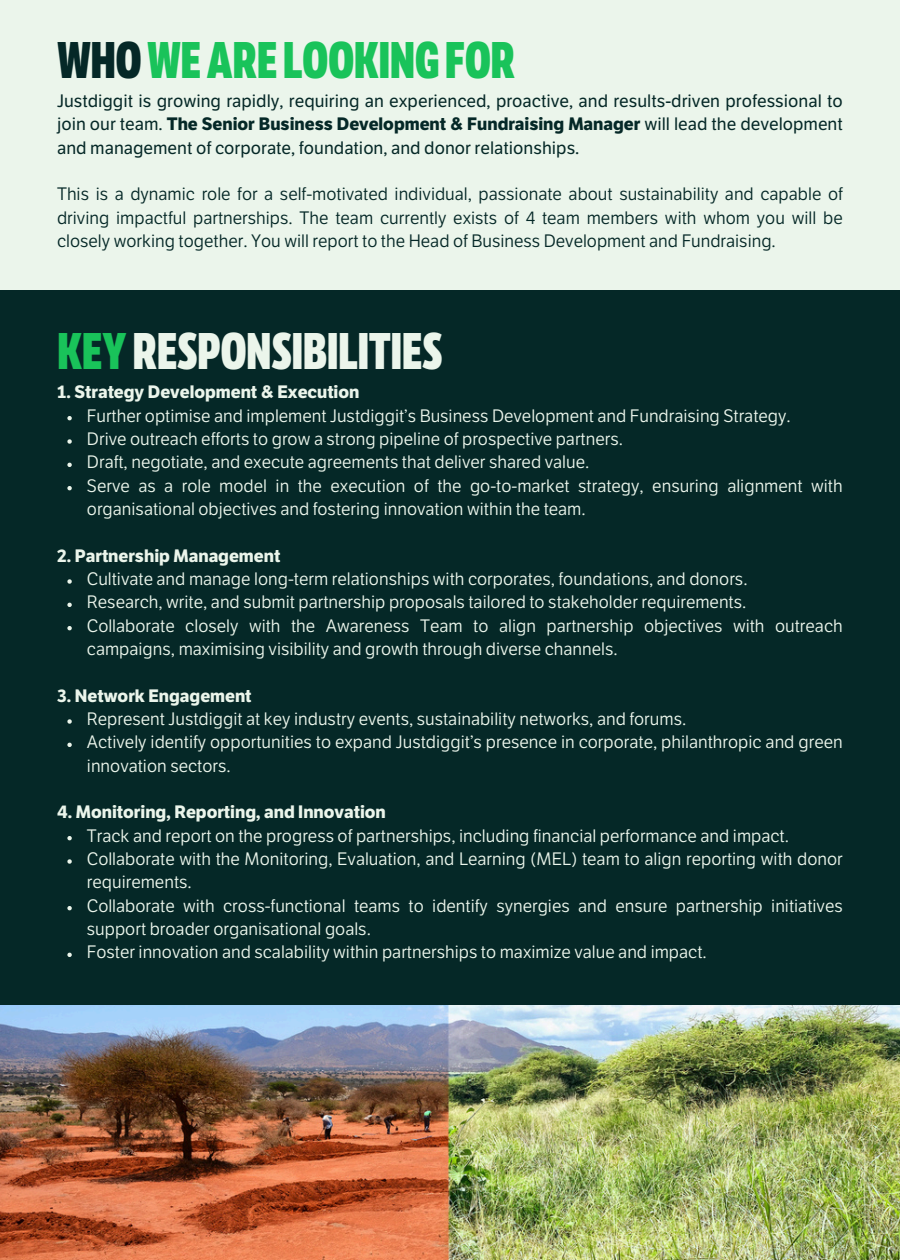
<style>
.page{position:relative;width:900px;height:1260px;background:#ebf5eb}
.page>*{position:absolute;margin:0;border:0;box-sizing:border-box;transform-origin:0 0}
.t1{font:800 50px "LFT Etica Compressed";color:#ebf5eb}
.t2{font:800 50px "LFT Etica Compressed";color:#19c35a}
.t3{font:17.5px/23.2px "LFT Etica";color:#ebf5eb}
.t4{font:17.5px/23.2px "LFT Etica";color:#052827;text-align:justify}
.t5{font:17.5px/23.2px "LFT Etica";color:#052827;text-align:justify}
.t6{font:700 17.5px "LFT Etica";color:#ebf5eb}
.s1{color:#052827}
.s2{font-weight:700}
.s3{color:#19c35a}
</style>
<div class="page">
<div style="left:0;top:291px;width:900px;height:715px;background:#052827"></div>
<svg style="left:67px;top:416px;width:5px;height:4px"></svg>
<svg style="left:67px;top:439px;width:5px;height:5px"></svg>
<svg style="left:67px;top:463px;width:5px;height:4px"></svg>
<svg style="left:67px;top:486px;width:5px;height:4px"></svg>
<svg style="left:67px;top:579px;width:5px;height:5px"></svg>
<svg style="left:67px;top:603px;width:5px;height:4px"></svg>
<svg style="left:67px;top:626px;width:5px;height:4px"></svg>
<svg style="left:67px;top:719px;width:5px;height:5px"></svg>
<svg style="left:67px;top:743px;width:5px;height:4px"></svg>
<svg style="left:67px;top:836px;width:5px;height:4px"></svg>
<svg style="left:67px;top:859px;width:5px;height:5px"></svg>
<svg style="left:67px;top:906px;width:5px;height:4px"></svg>
<svg style="left:67px;top:953px;width:5px;height:4px"></svg>
<img style="left:0;top:1006px;width:900px;height:254px">
<p class="t2" style="left:57px;top:32px;width:459px"><span class="s1">WHO</span>WEARE LOOKINGFOR</p>
<p class="t5" style="left:57px;top:90px;width:787px">Justdiggit is growing rapidly, requiring an experienced, proactive, and results-driven professional to join our team. <span class="s2">The Senior Business Development &amp; Fundraising Manager</span> will lead the development and management of corporate, foundation, and donor relationships.</p>
<p class="t4" style="left:57px;top:183px;width:787px">This is a dynamic role for a self-motivated individual, passionate about sustainability and capable of driving impactful partnerships. The team currently exists of 4 team members with whom you will be closely working together. You will report to the Head of Business Development and Fundraising.</p>
<p class="t1" style="left:57px;top:322px;width:387px"><span class="s3">KEY</span>RESPONSIBILITIES</p>
<h1 class="t6" style="left:57px;top:382px;width:304px">1. Strategy Development &amp; Execution</h1>
<p class="t3" style="left:87px;top:404px;width:705px">Further optimise and implement Justdiggit’s Business Development and Fundraising Strategy.</p>
<p class="t3" style="left:87px;top:428px;width:538px">Drive outreach efforts to grow a strong pipeline of prospective partners.</p>
<h1 class="t3" style="left:87px;top:451px;width:504px">Draft, negotiate, and execute agreements that deliver shared value.</h1>
<h2 class="t3" style="left:87px;top:474px;width:757px">Serve as a role model in the execution of the go-to-market strategy, ensuring alignment with organisational objectives and fostering innovation within the team.</h2>
<p class="t6" style="left:57px;top:546px;width:225px">2. Partnership Management</p>
<p class="t3" style="left:87px;top:568px;width:662px">Cultivate and manage long-term relationships with corporates, foundations, and donors.</p>
<p class="t3" style="left:87px;top:591px;width:661px">Research, write, and submit partnership proposals tailored to stakeholder requirements.</p>
<p class="t3" style="left:87px;top:614px;width:757px">Collaborate closely with the Awareness Team to align partnership objectives with outreach campaigns, maximising visibility and growth through diverse channels.</p>
<h2 class="t6" style="left:57px;top:686px;width:196px">3. Network Engagement</h2>
<p class="t3" style="left:87px;top:708px;width:601px">Represent Justdiggit at key industry events, sustainability networks, and forums.</p>
<p class="t3" style="left:87px;top:731px;width:757px">Actively identify opportunities to expand Justdiggit’s presence in corporate, philanthropic and green innovation sectors.</p>
<p class="t6" style="left:57px;top:802px;width:330px">4. Monitoring, Reporting, and Innovation</p>
<h2 class="t3" style="left:87px;top:824px;width:704px">Track and report on the progress of partnerships, including financial performance and impact.</h2>
<p class="t3" style="left:87px;top:848px;width:757px">Collaborate with the Monitoring, Evaluation, and Learning (MEL) team to align reporting with donor requirements.</p>
<p class="t3" style="left:87px;top:894px;width:757px">Collaborate with cross-functional teams to identify synergies and ensure partnership initiatives support broader organisational goals.</p>
<h2 class="t3" style="left:87px;top:941px;width:621px">Foster innovation and scalability within partnerships to maximize value and impact.</h2>
</div>
